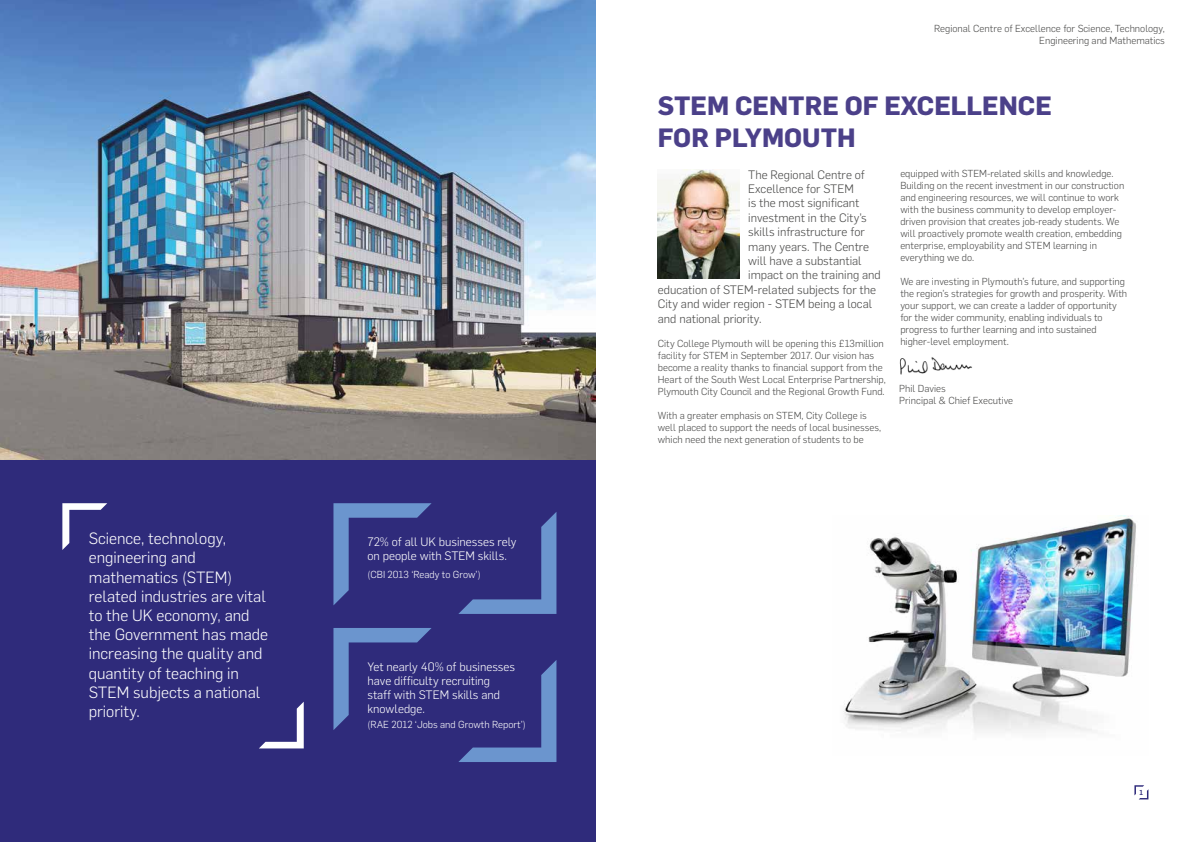
<style>
.page{position:relative;width:1191px;height:842px;background:#fff}
.page>*{position:absolute;margin:0;border:0;box-sizing:border-box;transform-origin:0 0}
.t1{font:700 26px/31.2px "Flama";color:#4b4089}
.t2{font:300 16px/19.2px "Flama";color:#fff}
.t3{font:300 12px "Flama";color:#4a4a49}
.t4{font:300 12px/14px "Flama";color:#fff}
.t5{font:300 10px/12px "Flama";color:#4a4a49}
.t6{font:300 10px "Flama";color:#fff}
.t7{font:500 7.1px "Flama";color:#2f2b7b}
</style>
<div class="page">
<div style="left:0;top:0;width:595px;height:842px;background:#2f2b7b"></div>
<img style="left:0;top:0;width:595px;height:459px">
<svg style="left:62px;top:503px;width:45px;height:47px"></svg>
<svg style="left:259px;top:702px;width:45px;height:46px"></svg>
<img style="left:658px;top:169px;width:81px;height:110px">
<img style="left:899px;top:357px;width:73px;height:18px">
<svg style="left:333px;top:503px;width:98px;height:102px"></svg>
<svg style="left:458px;top:512px;width:98px;height:102px"></svg>
<svg style="left:333px;top:628px;width:98px;height:102px"></svg>
<svg style="left:458px;top:660px;width:98px;height:102px"></svg>
<svg style="left:1134px;top:785px;width:14px;height:14px"></svg>
<img style="left:843px;top:515px;width:293px;height:217px">
<h2 class="t2" style="left:89px;top:528px;width:181px">Science, technology, engineering and mathematics (STEM) related industries are vital to the UK economy, and the Government has made increasing the quality and quantity of teaching in<br>STEM subjects a national priority.</h2>
<p class="t4" style="left:367px;top:534px;width:150px;line-height:14.4px">72% of all UK businesses rely on people with STEM skills.</p>
<p class="t6" style="left:367px;top:567px;width:115px">(CBI 2013 ‘Ready to Grow’)</p>
<p class="t4" style="left:367px;top:659px;width:149px">Yet nearly 40% of businesses have difficulty recruiting staff with STEM skills and knowledge.</p>
<p class="t6" style="left:367px;top:717px;width:160px">(RAE 2012 ‘Jobs and Growth Report’)</p>
<p class="t5" style="left:934px;top:22px;width:232px;text-align:right">Regional Centre of Excellence for Science, Technology,<br>Engineering and Mathematics</p>
<h1 class="t1" style="left:658px;top:89px;width:396px">STEM CENTRE OF EXCELLENCE<br>FOR PLYMOUTH</h1>
<p class="t3" style="left:748px;top:166px;width:118px">The Regional Centre of</p>
<p class="t3" style="left:748px;top:181px;width:107px">Excellence for STEM</p>
<p class="t3" style="left:748px;top:195px;width:113px">is the most significant</p>
<p class="t3" style="left:748px;top:209px;width:120px">investment in the City’s</p>
<p class="t3" style="left:748px;top:224px;width:118px">skills infrastructure for</p>
<p class="t3" style="left:748px;top:238px;width:122px">many years. The Centre</p>
<p class="t3" style="left:748px;top:253px;width:115px">will have a substantial</p>
<p class="t3" style="left:748px;top:267px;width:134px">impact on the training and</p>
<p class="t3" style="left:658px;top:281px;width:220px">education of STEM-related subjects for the</p>
<p class="t3" style="left:658px;top:296px;width:216px">City and wider region - STEM being a local</p>
<p class="t3" style="left:658px;top:310px;width:105px">and national priority.</p>
<p class="t5" style="left:658px;top:337px;width:230px">City College Plymouth will be opening this £13million facility for STEM in September 2017. Our vision has become a reality thanks to financial support from the Heart of the South West Local Enterprise Partnership, Plymouth City Council and the Regional Growth Fund.</p>
<p class="t5" style="left:658px;top:409px;width:225px">With a greater emphasis on STEM, City College is well placed to support the needs of local businesses, which need the next generation of students to be</p>
<p class="t5" style="left:900px;top:167px;width:225px">equipped with STEM-related skills and knowledge.<br>Building on the recent investment in our construction and engineering resources, we will continue to work with the business community to develop employer&shy;driven provision that creates job-ready students. We will proactively promote wealth creation, embedding enterprise, employability and STEM learning in everything we do.</p>
<p class="t5" style="left:900px;top:275px;width:228px">We are investing in Plymouth’s future, and supporting the region’s strategies for growth and prosperity. With your support, we can create a ladder of opportunity for the wider community, enabling individuals to progress to further learning and into sustained higher-level employment.</p>
<p class="t5" style="left:899px;top:382px;width:116px">Phil Davies<br>Principal &amp; Chief Executive</p>
<p class="t7" style="left:1139px;top:787px;width:5px">1</p>
</div>
